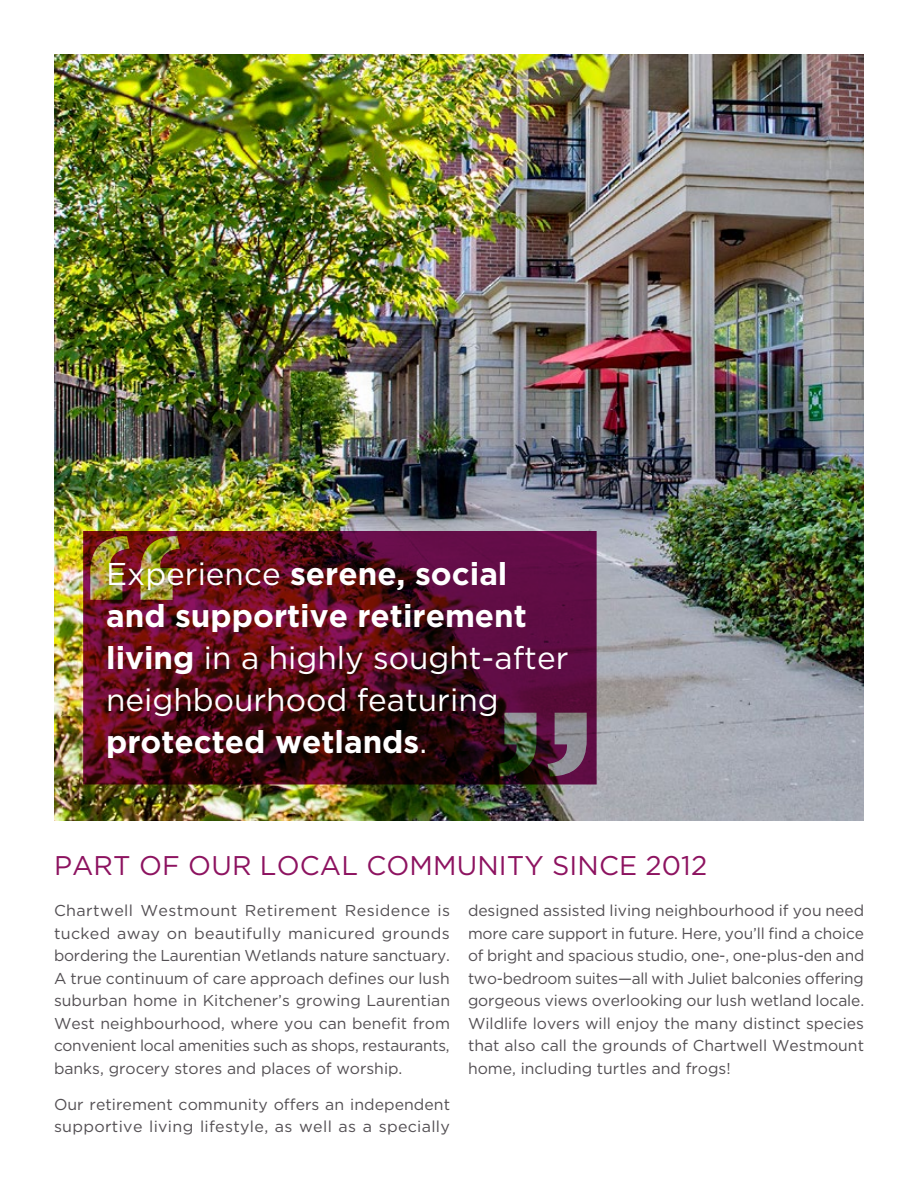
<style>
.page{position:relative;width:918px;height:1188px;background:#fff}
.page>*{position:absolute;margin:0;border:0;box-sizing:border-box;transform-origin:0 0}
.t1{font:700 31.5px/42px "Gotham HTF";color:#fff}
.t2{font:27px "Gotham HTF";letter-spacing:.005em;color:#8d1360}
.t3{font:15.75px/22.5px "Gotham HTF";color:#534f53;text-align:justify}
.s1{font-weight:400}
</style>
<div class="page">
<img style="left:54px;top:54px;width:810px;height:767px">
<svg style="left:83px;top:531px;width:514px;height:253px;background:#541124"></svg>
<p class="t1" style="left:106px;top:552px;width:464px"><span class="s1">Experience</span> serene, social and supportive retirement living <span class="s1">in a highly sought-after neighbourhood featuring </span>protected wetlands<span class="s1">.</span></p>
<h1 class="t2" style="left:54px;top:851px;width:655px">PART OF OUR LOCAL COMMUNITY SINCE 2012</h1>
<p class="t3" style="left:54px;top:899px;width:398px">Chartwell Westmount Retirement Residence is tucked away on beautifully manicured grounds bordering the Laurentian Wetlands nature sanctuary.<br>A true continuum of care approach defines our lush suburban home in Kitchener’s growing Laurentian West neighbourhood, where you can benefit from convenient local amenities such as shops, restaurants, banks, grocery stores and places of worship.</p>
<p class="t3" style="left:54px;top:1093px;width:398px">Our retirement community offers an independent supportive living lifestyle, as well as a specially</p>
<p class="t3" style="left:468px;top:899px;width:398px">designed assisted living neighbourhood if you need more care support in future. Here, you’ll find a choice of bright and spacious studio, one-, one-plus-den and two-bedroom suites—all with Juliet balconies offering gorgeous views overlooking our lush wetland locale.<br>Wildlife lovers will enjoy the many distinct species that also call the grounds of Chartwell Westmount home, including turtles and frogs!</p>
</div>
